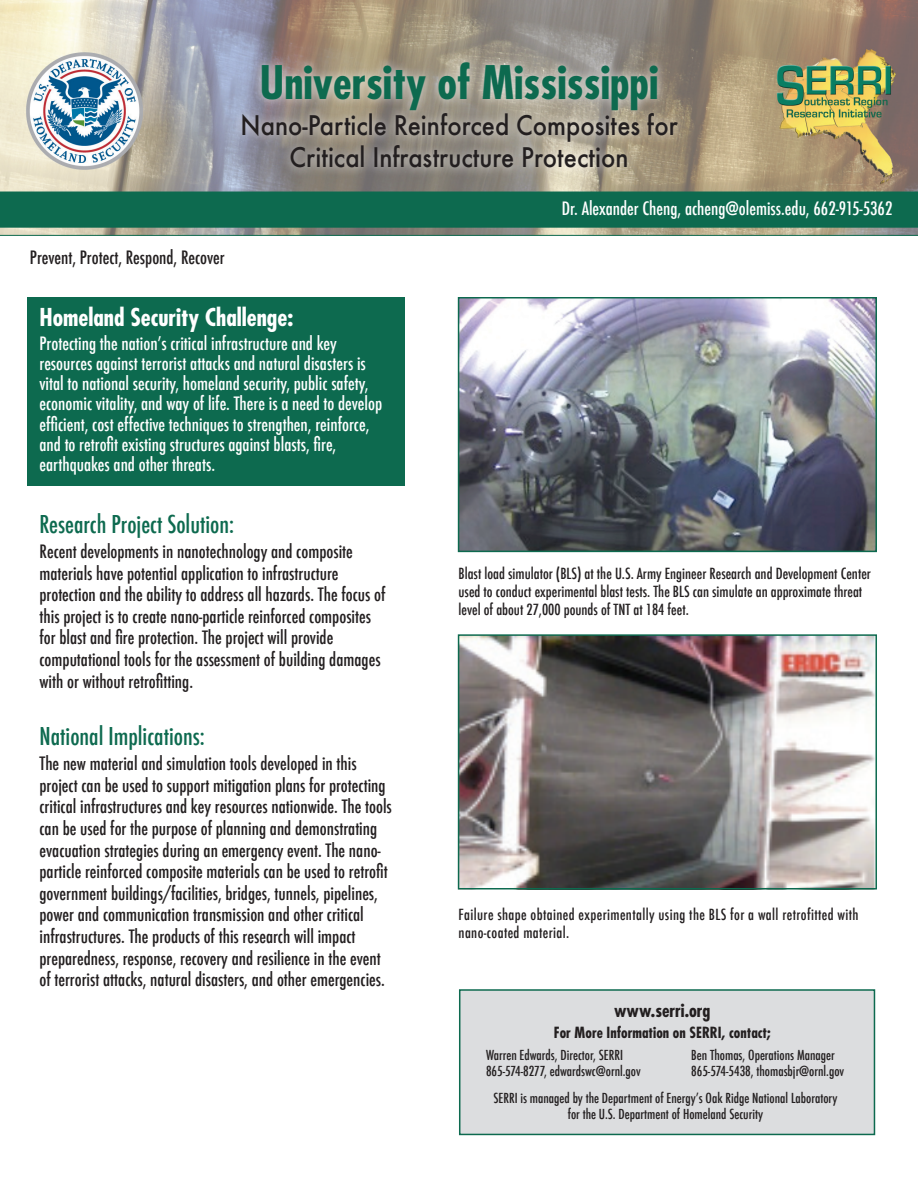
<style>
.page{position:relative;width:918px;height:1188px;background:#fff}
.page>*{position:absolute;margin:0;border:0;box-sizing:border-box;transform-origin:0 0}
.t1{font:700 condensed 45px "Futura";color:#0d6a4f}
.t2{font:500 29.7px/32.4px "Futura T";color:#231f20;text-align:center;scale:.91 1}
.t3{font:500 condensed 24px "Futura";color:#0d6a4f}
.t4{font:700 condensed 24px "Futura";color:#fff}
.t5{font:500 condensed 18px/21.6px "Futura";color:#231f20}
.t6{font:500 condensed 18px/20.1px "Futura";color:#fff}
.t7{font:700 condensed 18px "Futura";color:#231f20}
.t8{font:500 condensed 15px/18px "Futura";color:#231f20}
.t9{font:500 condensed 15px/18px "Futura";letter-spacing:.025em;color:#231f20}
.t10{font:700 condensed 15px "Futura";color:#231f20}
.t11{font:500 condensed 13.5px/16.2px "Futura";color:#231f20}
</style>
<div class="page">
<img style="left:0;top:0;width:918px;height:236px">
<div style="left:27px;top:297px;width:378px;height:189px;background:#0d6a4f"></div>
<div style="left:459px;top:989px;width:416px;height:146px;background:#dcdddf;border:2px solid #0d6a4f"></div>
<img style="left:461px;top:300px;width:413px;height:249px">
<div style="left:458px;top:297px;width:419px;height:255px;border:2px solid #0d6a4f"></div>
<img style="left:461px;top:637px;width:413px;height:250px">
<div style="left:458px;top:634px;width:419px;height:256px;border:2px solid #0d6a4f"></div>
<div style="left:252px;top:52px;width:415px;height:66px;background:#fff;opacity:.75"></div>
<div style="left:233px;top:103px;width:454px;height:74px;background:#fff;opacity:.75"></div>
<p class="t5" style="left:30px;top:247px;width:196px">Prevent, Protect, Respond, Recover</p>
<h1 class="t1" style="left:260px;top:54px;width:400px">University of Mississippi</h1>
<h2 class="t2" style="left:240px;top:108px;width:482px">Nano-Particle Reinforced Composites for<br>Critical Infrastructure Protection</h2>
<p class="t6" style="left:562px;top:198px;width:332px">Dr. Alexander Cheng, acheng@olemiss.edu, 662-915-5362</p>
<h3 class="t4" style="left:39px;top:303px;width:255px">Homeland Security Challenge:</h3>
<p class="t6" style="left:39px;top:334px;width:344px">Protecting the nation’s critical infrastructure and key resources against terrorist attacks and natural disasters is vital to national security, homeland security, public safety, economic vitality, and way of life. There is a need to develop efficient, cost effective techniques to strengthen, reinforce, and to retrofit existing structures against blasts, fire, earthquakes and other threats.</p>
<h3 class="t3" style="left:39px;top:509px;width:196px">Research Project Solution:</h3>
<p class="t5" style="left:39px;top:541px;width:348px">Recent developments in nanotechnology and composite materials have potential application to infrastructure protection and the ability to address all hazards. The focus of this project is to create nano-particle reinforced composites for blast and fire protection. The project will provide computational tools for the assessment of building damages with or without retrofitting.</p>
<h3 class="t3" style="left:39px;top:721px;width:167px">National Implications:</h3>
<p class="t5" style="left:39px;top:753px;width:354px">The new material and simulation tools developed in this project can be used to support mitigation plans for protecting critical infrastructures and key resources nationwide. The tools can be used for the purpose of planning and demonstrating evacuation strategies during an emergency event. The nano&shy;particle reinforced composite materials can be used to retrofit government buildings/facilities, bridges, tunnels, pipelines, power and communication transmission and other critical infrastructures. The products of this research will impact preparedness, response, recovery and resilience in the event of terrorist attacks, natural disasters, and other emergencies.</p>
<p class="t8" style="left:459px;top:564px;width:414px">Blast load simulator (BLS) at the U.S. Army Engineer Research and Development Center used to conduct experimental blast tests. The BLS can simulate an approximate threat level of about 27,000 pounds of TNT at 184 feet.</p>
<p class="t9" style="left:459px;top:905px;width:402px">Failure shape obtained experimentally using the BLS for a wall retrofitted with nano-coated material.</p>
<p class="t7" style="left:614px;top:999px;width:98px">www.serri.org</p>
<p class="t11" style="left:691px;top:1047px;width:154px">Ben Thomas, Operations Manager<br>865-574-5438, thomasbjr@ornl.gov</p>
<p class="t10" style="left:554px;top:1023px;width:219px">For More Information on SERRI, contact;</p>
<p class="t11" style="left:486px;top:1047px;width:156px">Warren Edwards, Director, SERRI<br>865-574-8277, edwardswc@ornl.gov</p>
<p class="t11" style="left:493px;top:1090px;width:346px;text-align:center">SERRI is managed by the Department of Energy’s Oak Ridge National Laboratory for the U.S. Department of Homeland Security</p>
</div>
